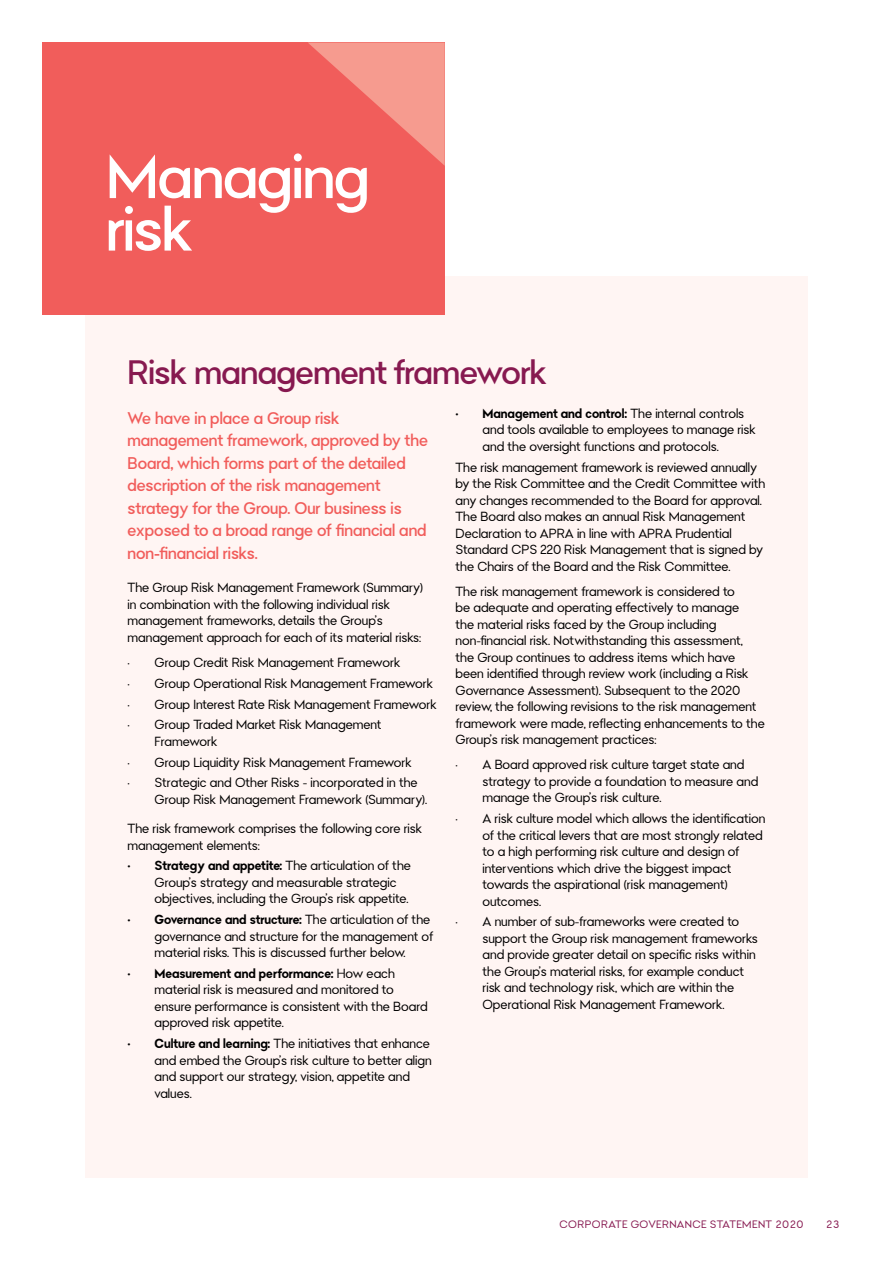
<style>
.page{position:relative;width:893px;height:1263px;background:#fff}
.page>*{position:absolute;margin:0;border:0;box-sizing:border-box;transform-origin:0 0}
.t1{font:500 60px/52.5px "Bendigo Sans";letter-spacing:-.02em;color:#fff}
.t2{font:500 33px "Bendigo Sans";letter-spacing:-.015em;color:#871950}
.t3{font:500 16.5px/22.5px "Bendigo Sans";color:#f15d5b}
.t4{font:12.9px/16.5px "Bendigo Sans";color:#000}
.t5{font:10.5px "Bendigo Sans";letter-spacing:.035em;color:#871950}
.s1{font-weight:700}
</style>
<div class="page">
<div style="left:85px;top:276px;width:723px;height:902px;background:#fff5f3"></div>
<div style="left:43px;top:43px;width:402px;height:272px;background:#f15d5b"></div>
<svg style="left:308px;top:43px;width:137px;height:123px"></svg>
<p class="t1" style="left:106px;top:149px;width:265px">Managing risk</p>
<p class="t2" style="left:128px;top:351px;width:421px">Risk management framework</p>
<p class="t3" style="left:128px;top:406px;width:302px">We have in place a Group risk management framework, approved by the Board, which forms part of the detailed description of the risk management strategy for the Group. Our business is exposed to a broad range of financial and non-financial risks.</p>
<p class="t4" style="left:128px;top:580px;width:297px">The Group Risk Management Framework (Summary) in combination with the following individual risk management frameworks, details the Group’s management approach for each of its material risks:</p>
<p class="t4" style="left:128px;top:654px;width:274px">• Group Credit Risk Management Framework</p>
<p class="t4" style="left:128px;top:675px;width:307px">• Group Operational Risk Management Framework</p>
<p class="t4" style="left:128px;top:696px;width:311px">• Group Interest Rate Risk Management Framework</p>
<p class="t4" style="left:155px;top:716px;width:228px;text-indent:-27px">• Group Traded Market Risk Management<br>Framework</p>
<p class="t4" style="left:128px;top:754px;width:286px">• Group Liquidity Risk Management Framework</p>
<p class="t4" style="left:155px;top:774px;width:274px;text-indent:-27px">• Strategic and Other Risks - incorporated in the<br>Group Risk Management Framework (Summary).</p>
<p class="t4" style="left:128px;top:820px;width:296px">The risk framework comprises the following core risk management elements:</p>
<p class="t4" style="left:155px;top:857px;width:258px;text-indent:-27px"><span class="s1">• Strategy and appetite:</span> The articulation of the<br>Group’s strategy and measurable strategic objectives, including the Group’s risk appetite.</p>
<p class="t4" style="left:155px;top:911px;width:280px;text-indent:-27px"><span class="s1">• Governance and structure:</span> The articulation of the governance and structure for the management of material risks. This is discussed further below.</p>
<p class="t4" style="left:155px;top:965px;width:275px;text-indent:-27px"><span class="s1">• Measurement and performance:</span> How each material risk is measured and monitored to ensure performance is consistent with the Board approved risk appetite.</p>
<p class="t4" style="left:155px;top:1035px;width:279px;text-indent:-27px"><span class="s1">• Culture and learning:</span> The initiatives that enhance and embed the Group’s risk culture to better align and support our strategy, vision, appetite and values.</p>
<p class="t4" style="left:482px;top:405px;width:275px;text-indent:-27px"><span class="s1">• Management and control:</span> The internal controls and tools available to employees to manage risk and the oversight functions and protocols.</p>
<p class="t4" style="left:455px;top:459px;width:311px">The risk management framework is reviewed annually by the Risk Committee and the Credit Committee with any changes recommended to the Board for approval.<br>The Board also makes an annual Risk Management Declaration to APRA in line with APRA Prudential Standard CPS 220 Risk Management that is signed by the Chairs of the Board and the Risk Committee.</p>
<p class="t4" style="left:455px;top:583px;width:311px">The risk management framework is considered to<br>be adequate and operating effectively to manage<br>the material risks faced by the Group including non-financial risk. Notwithstanding this assessment,<br>the Group continues to address items which have been identified through review work (including a Risk Governance Assessment). Subsequent to the 2020 review, the following revisions to the risk management framework were made, reflecting enhancements to the Group’s risk management practices:</p>
<p class="t4" style="left:482px;top:756px;width:277px;text-indent:-27px">• A Board approved risk culture target state and strategy to provide a foundation to measure and manage the Group’s risk culture.</p>
<p class="t4" style="left:482px;top:810px;width:284px;text-indent:-27px">• A risk culture model which allows the identification of the critical levers that are most strongly related to a high performing risk culture and design of interventions which drive the biggest impact towards the aspirational (risk management) outcomes.</p>
<p class="t4" style="left:482px;top:913px;width:277px;text-indent:-27px">• A number of sub-frameworks were created to support the Group risk management frameworks and provide greater detail on specific risks within the Group’s material risks, for example conduct risk and technology risk, which are within the Operational Risk Management Framework.</p>
<p class="t5" style="left:560px;top:1218px;width:245px">CORPORATE GOVERNANCE STATEMENT 2020</p>
<p class="t5" style="left:827px;top:1218px;width:14px">23</p>
</div>
